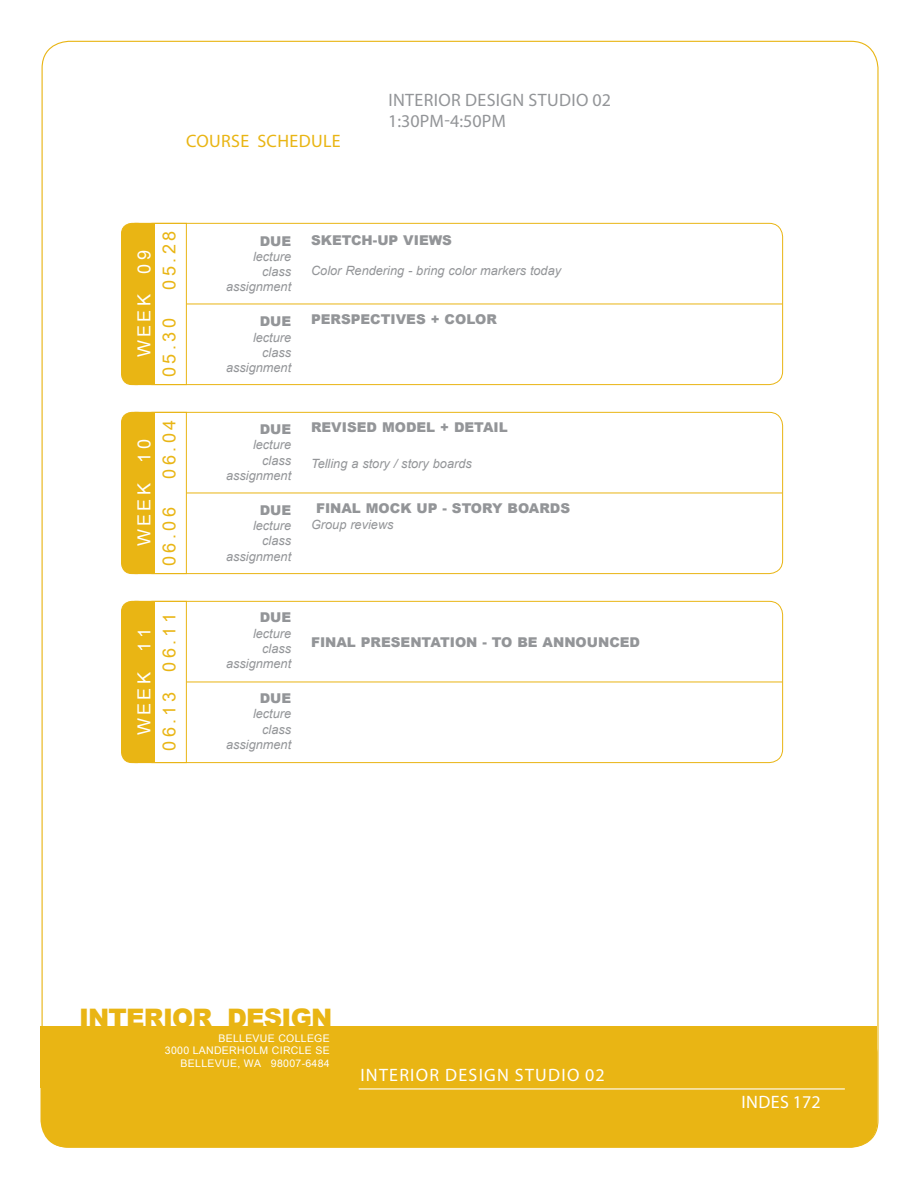
<style>
.page{position:relative;width:918px;height:1188px;background:#fff}
.page>*{position:absolute;margin:0;border:0;box-sizing:border-box;transform-origin:0 0}
.t1{font:900 25.5px "Arial";letter-spacing:-.03em;color:#e9b514}
.t2{font:18px "Myriad Pro";letter-spacing:.01em;color:#939598}
.t3{font:18px "Myriad Pro";letter-spacing:.07em;color:#fff}
.t4{font:18px "Arial Unicode MS";letter-spacing:.19em;color:#e9b514}
.t5{font:18px "Arial Unicode MS";letter-spacing:.19em;color:#fff}
.t6{font:18px "Myriad Pro";letter-spacing:.02em;color:#e9b514}
.t7{font:900 13.5px "Arial";color:#939598}
.t8{font:italic 12.75px/15.3px "Arial";color:#939598;text-align:right}
.t9{font:10.5px/12.6px "Arial Unicode MS";letter-spacing:.03em;color:#fff;text-align:right}
</style>
<div class="page">
<div style="left:40px;top:1026px;width:838px;height:122px;background:#e9b514;border-radius:27px"></div>
<div style="left:40px;top:1026px;width:838px;height:61px;background:#e9b514"></div>
<hr style="left:359px;top:1088px;width:486px;height:2px;background:#fff">
<div style="left:122px;top:223px;width:661px;height:162px;border:1px solid #e9b514;border-radius:14px"></div>
<div style="left:122px;top:412px;width:661px;height:162px;border:1px solid #e9b514;border-radius:14px"></div>
<div style="left:122px;top:601px;width:661px;height:162px;border:1px solid #e9b514;border-radius:14px"></div>
<div style="left:122px;top:223px;width:26px;height:162px;background:#e9b514;border-radius:10px"></div>
<div style="left:121px;top:223px;width:27px;height:162px;border:1px solid #e9b514;border-radius:10px"></div>
<div style="left:122px;top:412px;width:26px;height:162px;background:#e9b514;border-radius:10px"></div>
<div style="left:121px;top:412px;width:27px;height:162px;border:1px solid #e9b514;border-radius:10px"></div>
<div style="left:122px;top:601px;width:26px;height:162px;background:#e9b514;border-radius:10px"></div>
<div style="left:121px;top:601px;width:27px;height:162px;border:1px solid #e9b514;border-radius:10px"></div>
<hr style="left:187px;top:304px;width:595px;height:1px;background:#e9b514">
<hr style="left:187px;top:493px;width:595px;height:1px;background:#e9b514">
<hr style="left:187px;top:682px;width:595px;height:1px;background:#e9b514">
<div style="left:133px;top:223px;width:22px;height:162px;background:#e9b514"></div>
<div style="left:133px;top:601px;width:22px;height:162px;background:#e9b514"></div>
<div style="left:133px;top:412px;width:22px;height:162px;background:#e9b514"></div>
<div style="left:152px;top:223px;width:35px;height:162px;border:1px solid #e9b514"></div>
<div style="left:152px;top:412px;width:35px;height:162px;border:1px solid #e9b514"></div>
<div style="left:152px;top:601px;width:35px;height:162px;border:1px solid #e9b514"></div>
<h2 class="t6" style="left:186px;top:130px;width:156px">COURSE SCHEDULE</h2>
<h2 class="t2" style="left:388px;top:89px;width:10px">INTERIOR</h2>
<h2 class="t2" style="left:465px;top:89px;width:23px">DESIGN</h2>
<h2 class="t2" style="left:529px;top:89px;width:84px">STUDIO 02</h2>
<h2 class="t2" style="left:388px;top:110px;width:99px">1:30PM-4:50PM</h2>
<h2 class="t5" style="left:131px;top:357px;width:108px;rotate:-90deg">WEE K 09</h2>
<h2 class="t4" style="left:156px;top:290px;width:60px;rotate:-90deg">05.28</h2>
<h2 class="t4" style="left:156px;top:377px;width:60px;rotate:-90deg">05.30</h2>
<h2 class="t5" style="left:131px;top:546px;width:108px;rotate:-90deg">WEE K 10</h2>
<h2 class="t4" style="left:156px;top:479px;width:60px;rotate:-90deg">06.04</h2>
<h2 class="t4" style="left:156px;top:566px;width:60px;rotate:-90deg">06.06</h2>
<h2 class="t5" style="left:131px;top:735px;width:108px;rotate:-90deg">WEE K 11</h2>
<h2 class="t4" style="left:156px;top:751px;width:139px;rotate:-90deg">06.13 06.11</h2>
<p class="t7" style="left:260px;top:231px;width:11px">DUE</p>
<p class="t8" style="left:226px;top:249px;width:67px">lecture class assignment</p>
<p class="t7" style="left:260px;top:312px;width:11px">DUE</p>
<p class="t8" style="left:226px;top:330px;width:67px">lecture class assignment</p>
<p class="t7" style="left:260px;top:419px;width:11px">DUE</p>
<p class="t8" style="left:226px;top:437px;width:67px">lecture class assignment</p>
<p class="t7" style="left:260px;top:500px;width:11px">DUE</p>
<p class="t8" style="left:226px;top:518px;width:67px">lecture class assignment</p>
<p class="t7" style="left:311px;top:231px;width:141px">SKETCH-UP VIEWS</p>
<p class="t8" style="left:311px;top:263px;width:252px">Color Rendering - bring color markers today</p>
<p class="t7" style="left:311px;top:309px;width:187px">PERSPECTIVES + COLOR</p>
<p class="t7" style="left:311px;top:417px;width:11px">REV</p>
<p class="t7" style="left:342px;top:417px;width:16px">ISED</p>
<p class="t7" style="left:382px;top:417px;width:12px">MODE</p>
<p class="t7" style="left:426px;top:417px;width:39px">L + DET</p>
<p class="t7" style="left:483px;top:417px;width:26px">AIL</p>
<p class="t8" style="left:311px;top:456px;width:162px">Telling a story / story boards</p>
<p class="t7" style="left:316px;top:499px;width:256px">FI NAL MOCK UP - STORY BOARDS</p>
<p class="t8" style="left:311px;top:517px;width:84px">Group reviews</p>
<p class="t7" style="left:260px;top:608px;width:11px">DUE</p>
<p class="t8" style="left:226px;top:626px;width:67px">lecture class assignment</p>
<p class="t7" style="left:260px;top:688px;width:11px">DUE</p>
<p class="t8" style="left:226px;top:706px;width:67px">lecture class assignment</p>
<p class="t7" style="left:311px;top:632px;width:187px">FI NAL PRESENTATION - TO</p>
<p class="t7" style="left:517px;top:632px;width:48px">BE ANNOUN</p>
<p class="t7" style="left:609px;top:632px;width:21px">CED</p>
<h1 class="t1" style="left:79px;top:999px;width:255px">INTERIOR DESIGN</h1>
<p class="t9" style="left:165px;top:1032px;width:166px">BELLEVUE COLLEGE<br>3000 LANDERHOLM CIRCLE SE<br>BELLEVUE, WA 98007-6484</p>
<h2 class="t3" style="left:360px;top:1064px;width:246px">INTERIOR DESIGN STUDIO 02</h2>
<h2 class="t3" style="left:742px;top:1091px;width:81px">INDES 172</h2>
</div>
